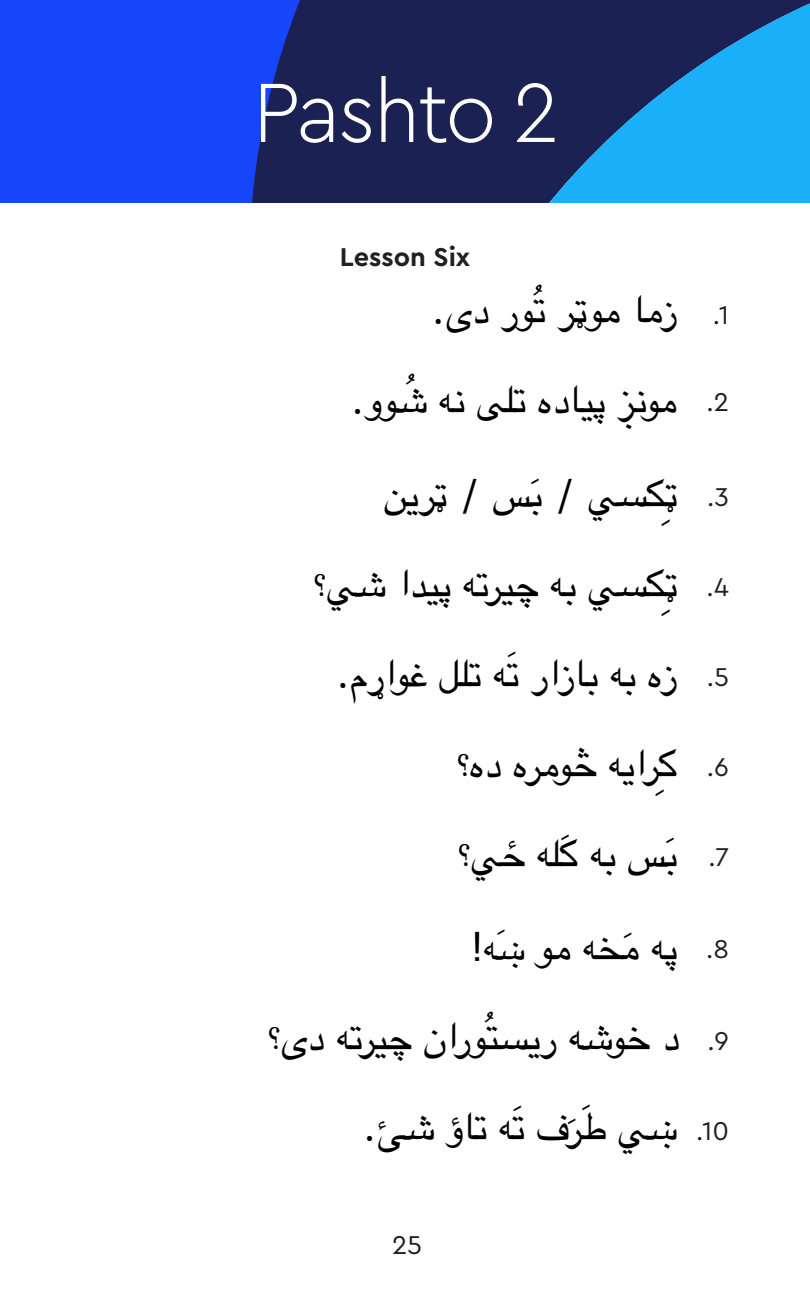
<style>
.page{position:relative;width:810px;height:1296px;background:#fff}
.page>*{position:absolute;margin:0;border:0;box-sizing:border-box;transform-origin:0 0}
.t1{font:300 87.98px "Cera PRO";letter-spacing:-.03em;color:#fff;scale:.96 1}
.t2{font:40.5px "Geeza Pro";color:#000}
.t3{font:27px "Cera PRO";color:#231f20}
.t4{font:700 27px "Cera PRO";color:#231f20}
.s1{font-size:23.85px}
.s2{font-family:"Lucida Grande";font-size:23.85px}
.s3{font-family:"Lucida Grande"}
.s4{font-size:38.25px}
</style>
<div class="page">
<div style="left:0;top:0;width:207px;height:202px;background:#1745fa"></div>
<svg style="left:207px;top:0;width:84px;height:202px;background:#183cd3"></svg>
<svg style="left:291px;top:0;width:493px;height:202px;background:#1b447d"></svg>
<div style="left:784px;top:0;width:26px;height:202px;background:#19aff9"></div>
<h1 class="t1" style="left:253px;top:54px;width:321px">Pashto 2</h1>
<p class="t4" style="left:340px;top:239px;width:132px">Lesson Six</p>
<p class="t2" style="left:434px;top:286px;width:295px">.+* )$'( &amp;%$" #"! <span class="s1">.</span><span class="s2">1</span></p>
<p class="t3" style="left:713px;top:297px;width:18px">.1</p>
<p class="t2" style="left:354px;top:376px;width:376px">.5$4( 3, 21' 0*#/. -,$" <span class="s1">.</span><span class="s2">2</span></p>
<p class="t3" style="left:707px;top:384px;width:24px">.2</p>
<p class="t2" style="left:384px;top:470px;width:345px">&gt;=&amp;% <span class="s3">/</span> &lt;:; <span class="s3">/</span> 987%6 <span class="s1">.</span><span class="s2">3</span></p>
<p class="t3" style="left:707px;top:479px;width:23px">.3</p>
<p class="t2" style="left:313px;top:560px;width:417px">B94 A@/. 3'&amp;/? 3: 987%6 <span class="s1">.</span><span class="s2">4</span></p>
<p class="t2" style="left:339px;top:650px;width:391px">.FEA$D C1' 3'; )A!#: 3: 0! <span class="s1">.</span><span class="s2">5</span></p>
<p class="t3" style="left:707px;top:569px;width:24px">.4</p>
<p class="t3" style="left:707px;top:659px;width:24px">.5</p>
<p class="t2" style="left:456px;top:740px;width:273px">B0* 0&amp;"$H 3=A&amp;G6 <span class="s1">.</span><span class="s2">6</span></p>
<p class="t2" style="left:457px;top:830px;width:272px">B9I 31G; 3: &lt;:; <span class="s1">.</span><span class="s2">7</span></p>
<p class="t3" style="left:707px;top:749px;width:24px">.6</p>
<p class="t3" style="left:708px;top:839px;width:22px">.7</p>
<p class="t2" style="left:471px;top:924px;width:259px"><span class="s3">!</span><span class="s4">#!"</span> $" 3J"; 3. <span class="s1">.</span><span class="s2">8</span></p>
<p class="t2" style="left:267px;top:1014px;width:462px">B+* 3'&amp;/? MA)$(L8=) 34$K * <span class="s1">.</span><span class="s2">9</span></p>
<p class="t3" style="left:706px;top:931px;width:24px">.8</p>
<p class="t3" style="left:707px;top:1023px;width:23px">.9</p>
<p class="t2" style="left:365px;top:1104px;width:160px">.R4 Q#' 3';</p>
<p class="t2" style="left:565px;top:1104px;width:164px">&amp;;O 9N <span class="s1">.</span><span class="s2">10</span></p>
<p class="t2" style="left:537px;top:1109px;width:40px">P;</p>
<p class="t3" style="left:696px;top:1113px;width:34px">.10</p>
<p class="t3" style="left:392px;top:1227px;width:32px">25</p>
</div>
